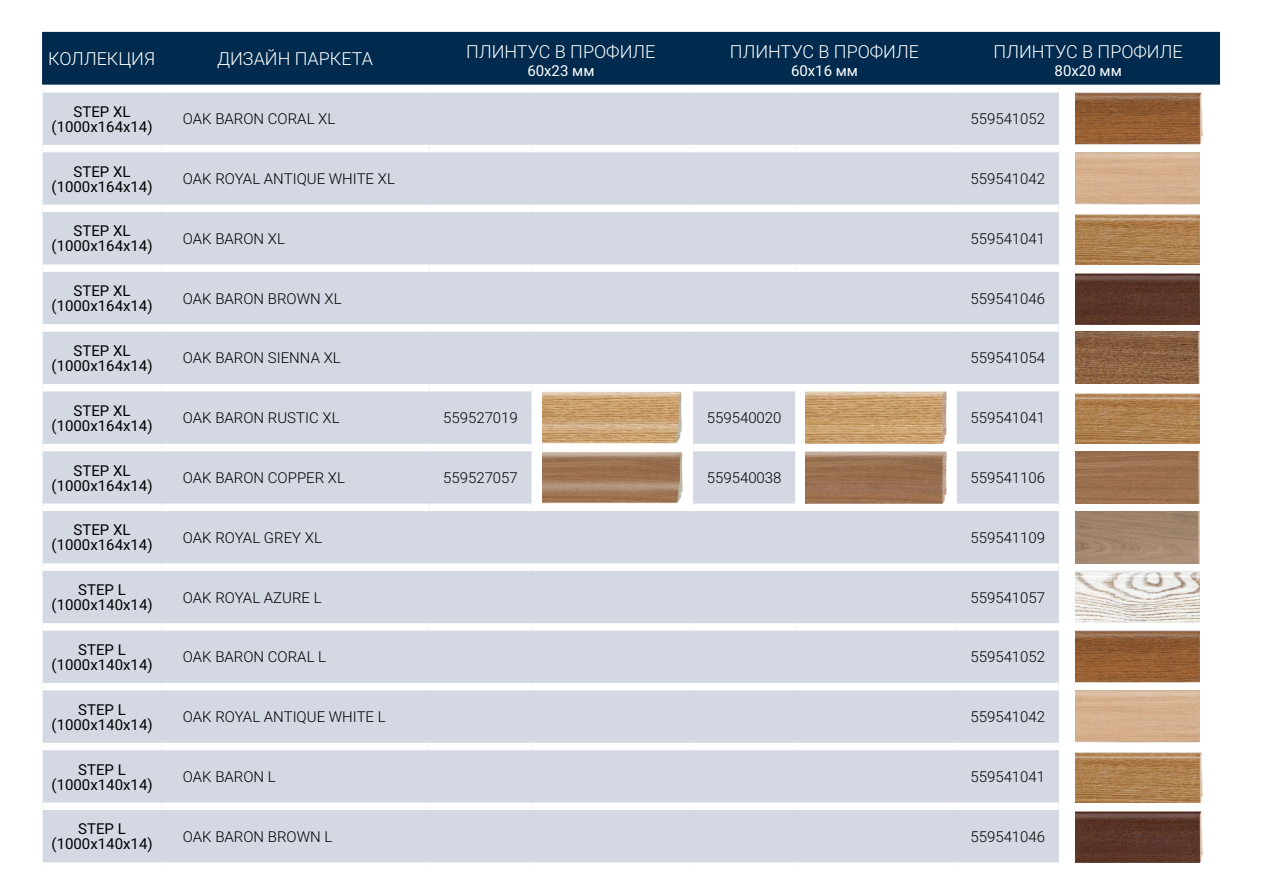
<style>
.page{position:relative;width:1263px;height:893px;background:#fff}
.page>*{position:absolute;margin:0;border:0;box-sizing:border-box;transform-origin:0 0}
.t1{font:300 18px "Roboto";color:#fff}
.t2{font:300 15px "Roboto";color:#000}
.t3{font:15px/15px "Roboto";color:#000;text-align:center}
.t4{font:15px "Roboto";color:#fff}
</style>
<div class="page">
<div style="left:43px;top:93px;width:1016px;height:769px;background:#d3d8e2"></div>
<div style="left:957px;top:145px;width:102px;height:7px;background:#fff"></div>
<div style="left:957px;top:205px;width:102px;height:7px;background:#fff"></div>
<div style="left:957px;top:264px;width:102px;height:8px;background:#fff"></div>
<div style="left:957px;top:324px;width:102px;height:8px;background:#fff"></div>
<div style="left:957px;top:384px;width:102px;height:7px;background:#fff"></div>
<div style="left:957px;top:444px;width:102px;height:7px;background:#fff"></div>
<div style="left:957px;top:504px;width:102px;height:7px;background:#fff"></div>
<div style="left:162px;top:145px;width:267px;height:7px;background:#fff"></div>
<div style="left:162px;top:205px;width:267px;height:7px;background:#fff"></div>
<div style="left:162px;top:264px;width:267px;height:8px;background:#fff"></div>
<div style="left:162px;top:324px;width:267px;height:8px;background:#fff"></div>
<div style="left:162px;top:384px;width:267px;height:7px;background:#fff"></div>
<div style="left:429px;top:384px;width:102px;height:7px;background:#fff"></div>
<div style="left:162px;top:444px;width:267px;height:7px;background:#fff"></div>
<div style="left:429px;top:444px;width:102px;height:7px;background:#fff"></div>
<div style="left:531px;top:444px;width:162px;height:7px;background:#fff"></div>
<div style="left:693px;top:444px;width:102px;height:7px;background:#fff"></div>
<div style="left:795px;top:444px;width:162px;height:7px;background:#fff"></div>
<div style="left:162px;top:504px;width:267px;height:7px;background:#fff"></div>
<div style="left:429px;top:504px;width:102px;height:7px;background:#fff"></div>
<div style="left:162px;top:563px;width:267px;height:8px;background:#fff"></div>
<div style="left:957px;top:563px;width:102px;height:8px;background:#fff"></div>
<div style="left:162px;top:623px;width:267px;height:8px;background:#fff"></div>
<div style="left:957px;top:623px;width:102px;height:8px;background:#fff"></div>
<div style="left:162px;top:683px;width:267px;height:7px;background:#fff"></div>
<div style="left:957px;top:683px;width:102px;height:7px;background:#fff"></div>
<div style="left:162px;top:743px;width:267px;height:7px;background:#fff"></div>
<div style="left:957px;top:743px;width:102px;height:7px;background:#fff"></div>
<div style="left:162px;top:802px;width:267px;height:8px;background:#fff"></div>
<div style="left:957px;top:802px;width:102px;height:8px;background:#fff"></div>
<div style="left:429px;top:145px;width:102px;height:7px;background:#fff"></div>
<div style="left:429px;top:205px;width:102px;height:7px;background:#fff"></div>
<div style="left:429px;top:264px;width:102px;height:8px;background:#fff"></div>
<div style="left:429px;top:324px;width:102px;height:8px;background:#fff"></div>
<div style="left:429px;top:563px;width:102px;height:8px;background:#fff"></div>
<div style="left:429px;top:623px;width:102px;height:8px;background:#fff"></div>
<div style="left:429px;top:683px;width:102px;height:7px;background:#fff"></div>
<div style="left:429px;top:743px;width:102px;height:7px;background:#fff"></div>
<div style="left:429px;top:802px;width:102px;height:8px;background:#fff"></div>
<div style="left:43px;top:145px;width:119px;height:7px;background:#fff"></div>
<div style="left:43px;top:205px;width:119px;height:7px;background:#fff"></div>
<div style="left:43px;top:264px;width:119px;height:8px;background:#fff"></div>
<div style="left:43px;top:324px;width:119px;height:8px;background:#fff"></div>
<div style="left:43px;top:384px;width:119px;height:7px;background:#fff"></div>
<div style="left:43px;top:444px;width:119px;height:7px;background:#fff"></div>
<div style="left:43px;top:504px;width:119px;height:7px;background:#fff"></div>
<div style="left:43px;top:563px;width:119px;height:8px;background:#fff"></div>
<div style="left:43px;top:623px;width:119px;height:8px;background:#fff"></div>
<div style="left:43px;top:683px;width:119px;height:7px;background:#fff"></div>
<div style="left:43px;top:743px;width:119px;height:7px;background:#fff"></div>
<div style="left:43px;top:802px;width:119px;height:8px;background:#fff"></div>
<div style="left:531px;top:145px;width:162px;height:7px;background:#fff"></div>
<div style="left:693px;top:145px;width:102px;height:7px;background:#fff"></div>
<div style="left:795px;top:145px;width:162px;height:7px;background:#fff"></div>
<div style="left:531px;top:205px;width:162px;height:7px;background:#fff"></div>
<div style="left:693px;top:205px;width:102px;height:7px;background:#fff"></div>
<div style="left:795px;top:205px;width:162px;height:7px;background:#fff"></div>
<div style="left:531px;top:264px;width:162px;height:8px;background:#fff"></div>
<div style="left:693px;top:264px;width:102px;height:8px;background:#fff"></div>
<div style="left:795px;top:264px;width:162px;height:8px;background:#fff"></div>
<div style="left:531px;top:324px;width:162px;height:8px;background:#fff"></div>
<div style="left:693px;top:324px;width:102px;height:8px;background:#fff"></div>
<div style="left:795px;top:324px;width:162px;height:8px;background:#fff"></div>
<div style="left:531px;top:384px;width:162px;height:7px;background:#fff"></div>
<div style="left:693px;top:384px;width:102px;height:7px;background:#fff"></div>
<div style="left:795px;top:384px;width:162px;height:7px;background:#fff"></div>
<div style="left:531px;top:504px;width:162px;height:7px;background:#fff"></div>
<div style="left:693px;top:504px;width:102px;height:7px;background:#fff"></div>
<div style="left:795px;top:504px;width:162px;height:7px;background:#fff"></div>
<div style="left:531px;top:563px;width:162px;height:8px;background:#fff"></div>
<div style="left:693px;top:563px;width:102px;height:8px;background:#fff"></div>
<div style="left:795px;top:563px;width:162px;height:8px;background:#fff"></div>
<div style="left:531px;top:623px;width:162px;height:8px;background:#fff"></div>
<div style="left:693px;top:623px;width:102px;height:8px;background:#fff"></div>
<div style="left:795px;top:623px;width:162px;height:8px;background:#fff"></div>
<div style="left:531px;top:683px;width:162px;height:7px;background:#fff"></div>
<div style="left:693px;top:683px;width:102px;height:7px;background:#fff"></div>
<div style="left:795px;top:683px;width:162px;height:7px;background:#fff"></div>
<div style="left:531px;top:743px;width:162px;height:7px;background:#fff"></div>
<div style="left:693px;top:743px;width:102px;height:7px;background:#fff"></div>
<div style="left:795px;top:743px;width:162px;height:7px;background:#fff"></div>
<div style="left:531px;top:802px;width:162px;height:8px;background:#fff"></div>
<div style="left:693px;top:802px;width:102px;height:8px;background:#fff"></div>
<div style="left:795px;top:802px;width:162px;height:8px;background:#fff"></div>
<img style="left:1075px;top:93px;width:128px;height:52px">
<img style="left:1075px;top:214px;width:125px;height:50px">
<img style="left:1075px;top:273px;width:125px;height:51px">
<img style="left:1075px;top:332px;width:125px;height:52px">
<img style="left:542px;top:391px;width:140px;height:53px">
<img style="left:806px;top:391px;width:140px;height:53px">
<img style="left:1075px;top:393px;width:125px;height:51px">
<img style="left:542px;top:451px;width:140px;height:53px">
<img style="left:806px;top:451px;width:140px;height:53px">
<img style="left:1075px;top:451px;width:125px;height:53px">
<img style="left:1075px;top:511px;width:125px;height:52px">
<img style="left:1075px;top:571px;width:125px;height:52px">
<img style="left:1075px;top:631px;width:125px;height:52px">
<img style="left:1075px;top:752px;width:128px;height:50px">
<img style="left:1075px;top:811px;width:128px;height:51px">
<div style="left:42px;top:32px;width:1178px;height:53px;background:#002a4e"></div>
<p class="t1" style="left:48px;top:46px;width:108px">коллекция</p>
<p class="t1" style="left:217px;top:46px;width:157px">Дизайн паркета</p>
<p class="t1" style="left:466px;top:39px;width:191px">Плинтус в п рофиле</p>
<p class="t4" style="left:527px;top:60px;width:69px">60х23 мм</p>
<p class="t1" style="left:730px;top:39px;width:191px">Плинтус в п рофиле</p>
<p class="t4" style="left:791px;top:60px;width:69px">60х16 мм</p>
<p class="t1" style="left:994px;top:39px;width:191px">Плинтус в п рофиле</p>
<p class="t4" style="left:1055px;top:60px;width:69px">80х20 мм</p>
<p class="t3" style="left:52px;top:103px;width:103px">STEP XL (1000x164x14)</p>
<p class="t2" style="left:183px;top:108px;width:154px">OAK BARON CORAL XL</p>
<p class="t2" style="left:970px;top:108px;width:76px">559541052</p>
<p class="t3" style="left:52px;top:163px;width:103px">STEP XL (1000x164x14)</p>
<p class="t2" style="left:183px;top:168px;width:214px">OAK ROYAL ANTIQUE WHite XL</p>
<p class="t2" style="left:970px;top:168px;width:76px">559541042</p>
<p class="t3" style="left:52px;top:223px;width:103px">STEP XL (1000x164x14)</p>
<p class="t2" style="left:183px;top:228px;width:104px">OAK BARON XL</p>
<p class="t2" style="left:970px;top:228px;width:76px">559541041</p>
<p class="t3" style="left:52px;top:283px;width:103px">STEP XL (1000x164x14)</p>
<p class="t2" style="left:183px;top:288px;width:160px">OAK BARON BROWN XL</p>
<p class="t2" style="left:970px;top:288px;width:76px">559541046</p>
<p class="t3" style="left:52px;top:343px;width:103px">STEP XL (1000x164x14)</p>
<p class="t2" style="left:183px;top:348px;width:159px">OAK BARON SIENNA XL</p>
<p class="t2" style="left:970px;top:348px;width:76px">559541054</p>
<p class="t3" style="left:52px;top:402px;width:103px">STEP XL (1000x164x14)</p>
<p class="t2" style="left:183px;top:407px;width:158px">OAK BARON RUSTIC XL</p>
<p class="t2" style="left:443px;top:407px;width:76px">559527019</p>
<p class="t2" style="left:707px;top:407px;width:76px">559540020</p>
<p class="t2" style="left:970px;top:407px;width:76px">559541041</p>
<p class="t3" style="left:52px;top:462px;width:103px">STEP XL (1000x164x14)</p>
<p class="t2" style="left:183px;top:467px;width:164px">OAK BARON COPPER XL</p>
<p class="t2" style="left:443px;top:467px;width:76px">559527057</p>
<p class="t2" style="left:707px;top:467px;width:76px">559540038</p>
<p class="t2" style="left:970px;top:467px;width:76px">559541106</p>
<p class="t3" style="left:52px;top:522px;width:103px">STEP XL (1000x164x14)</p>
<p class="t2" style="left:183px;top:527px;width:141px">OAK ROYAL GREY XL</p>
<p class="t2" style="left:970px;top:527px;width:76px">559541109</p>
<p class="t3" style="left:52px;top:582px;width:103px">STEP L (1000x140x14)</p>
<p class="t2" style="left:183px;top:587px;width:140px">OAK ROYAL AZURE L</p>
<p class="t2" style="left:970px;top:587px;width:76px">559541057</p>
<p class="t3" style="left:52px;top:641px;width:103px">STEP L (1000x140x14)</p>
<p class="t2" style="left:183px;top:647px;width:145px">OAK BARON CORAL L</p>
<p class="t2" style="left:970px;top:647px;width:76px">559541052</p>
<p class="t3" style="left:52px;top:701px;width:103px">STEP L (1000x140x14)</p>
<p class="t2" style="left:183px;top:706px;width:204px">OAK ROYAL ANTIQUE WHite L</p>
<p class="t2" style="left:970px;top:706px;width:76px">559541042</p>
<p class="t3" style="left:52px;top:761px;width:103px">STEP L (1000x140x14)</p>
<p class="t2" style="left:183px;top:766px;width:94px">OAK BARON L</p>
<p class="t2" style="left:970px;top:766px;width:76px">559541041</p>
<p class="t3" style="left:52px;top:821px;width:103px">STEP L (1000x140x14)</p>
<p class="t2" style="left:183px;top:826px;width:151px">OAK BARON BROWN L</p>
<p class="t2" style="left:970px;top:826px;width:76px">559541046</p>
</div>
